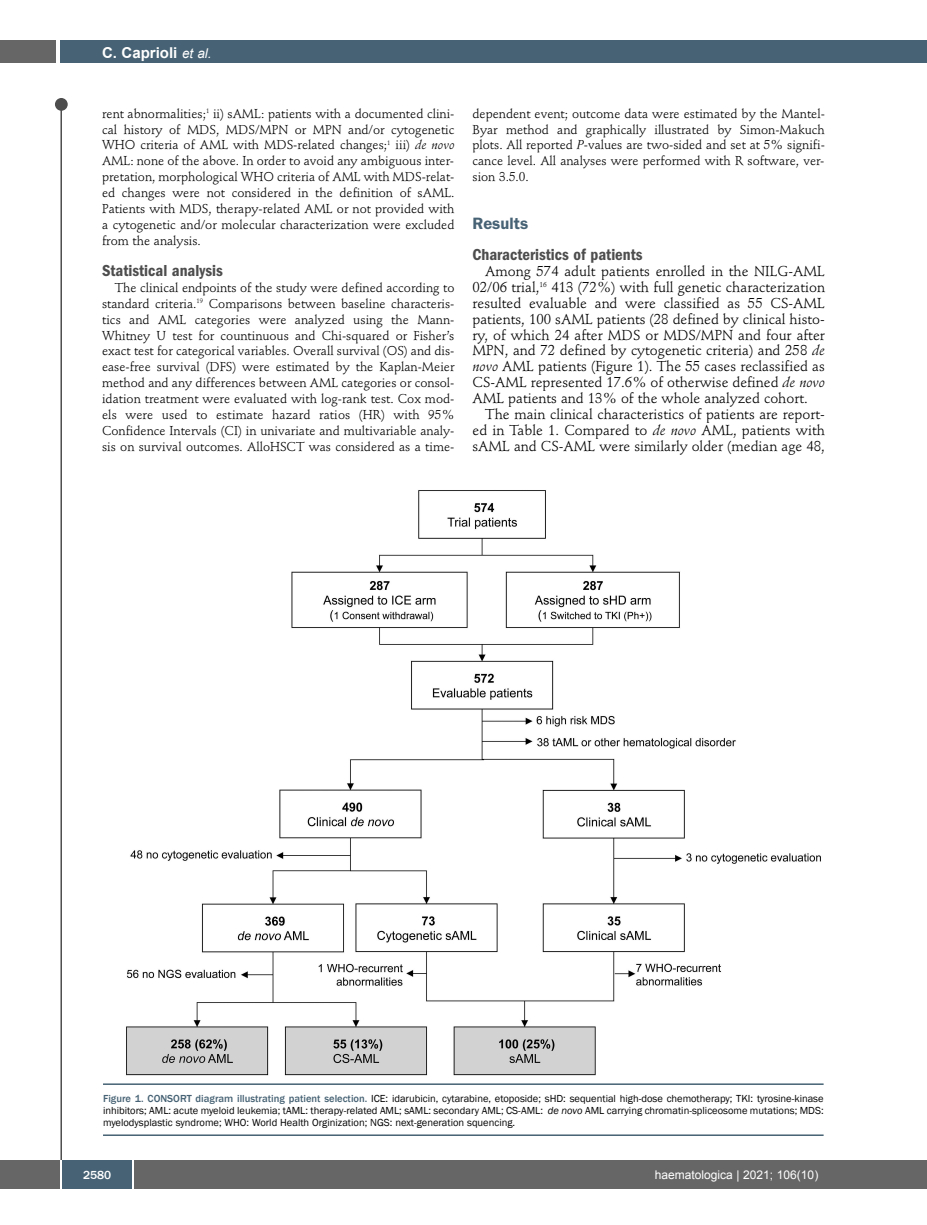
<style>
.page{position:relative;width:927px;height:1225px;background:#fff}
.page>*{position:absolute;margin:0;border:0;box-sizing:border-box;transform-origin:0 0}
.t1{font:600 condensed 16.5px "Franklin Gothic";color:#4d4d4d}
.t2{font:600 16.5px "Franklin Gothic";color:#466274}
.t3{font:700 15px "Arial";color:#fff}
.t4{font:14.25px/15.9px "Stempel Schneidler";color:#000;text-align:justify}
.t5{font:12.75px/15.9px "Stempel Schneidler";color:#000;text-align:justify}
.t6{font:12px "Arial";color:#fff}
.t7{font:500 12px "Franklin Gothic";color:#fff}
.t8{font:10.5px/12px "Franklin Gothic";color:#000;text-align:justify}
.s1{font-weight:400;font-style:italic;font-size:13.5px}
.s2{font-style:italic}
.s3{font-weight:500;color:#466274}
</style>
<div class="page">
<div style="left:911px;top:40px;width:16px;height:22px;background:#466274"></div>
<div style="left:910px;top:1160px;width:17px;height:28px;background:#666"></div>
<div style="left:55px;top:98px;width:13px;height:13px;background:#4d4d4d;border-radius:50%"></div>
<hr style="left:60px;top:101px;width:2px;height:1061px;background:#4d4d4d">
<div style="left:60px;top:40px;width:852px;height:22px;background:#466274"></div>
<div style="left:0;top:40px;width:56px;height:22px;background:#666"></div>
<div style="left:0;top:1160px;width:911px;height:28px;background:#666"></div>
<div style="left:62px;top:1160px;width:71px;height:28px;background:#466274"></div>
<hr style="left:60px;top:1160px;width:2px;height:28px;background:#fff">
<svg style="left:133px;top:1160px;width:1px;height:28px"></svg>
<img style="left:126px;top:490px;width:695px;height:586px">
<hr style="left:103px;top:1083px;width:721px;height:2px;background:#466274">
<hr style="left:103px;top:1134px;width:721px;height:2px;background:#466274">
<p class="t3" style="left:102px;top:44px;width:111px">C. Caprioli <span class="s1">et al.</span></p>
<p class="t5" style="left:102px;top:107px;width:354px">rent abnormalities;<sup>1</sup> ii) sAML: patients with a documented clini&shy;cal history of MDS, MDS/MPN or MPN and/or cytogenetic WHO criteria of AML with MDS-related changes;<sup>1</sup> iii) <span class="s2">de novo </span>AML: none of the above. In order to avoid any ambiguous inter&shy;pretation, morphological WHO criteria of AML with MDS-relat&shy;ed changes were not considered in the definition of sAML.<br>Patients with MDS, therapy-related AML or not provided with a cytogenetic and/or molecular characterization were excluded from the analysis.</p>
<p class="t1" style="left:102px;top:265px;width:122px">Statistical analysis</p>
<p class="t5" style="left:102px;top:281px;width:354px;text-indent:13px">The clinical endpoints of the study were defined according to standard criteria.<sup>19</sup> Comparisons between baseline characteris&shy;tics and AML categories were analyzed using the Mann-Whitney U test for countinuous and Chi-squared or Fisher’s exact test for categorical variables. Overall survival (OS) and dis&shy;ease-free survival (DFS) were estimated by the Kaplan-Meier method and any differences between AML categories or consol&shy;idation treatment were evaluated with log-rank test. Cox mod&shy;els were used to estimate hazard ratios (HR) with 95% Confidence Intervals (CI) in univariate and multivariable analy&shy;sis on survival outcomes. AlloHSCT was considered as a time-</p>
<p class="t5" style="left:472px;top:107px;width:354px">dependent event; outcome data were estimated by the Mantel-Byar method and graphically illustrated by Simon-Makuch plots. All reported <span class="s2">P</span>-values are two-sided and set at 5% signifi&shy;cance level. All analyses were performed with R software, ver&shy;sion 3.5.0.</p>
<p class="t2" style="left:472px;top:218px;width:57px">Results</p>
<p class="t1" style="left:472px;top:249px;width:172px">Characteristics of patients</p>
<p class="t4" style="left:472px;top:265px;width:354px;text-indent:13px">Among 574 adult patients enrolled in the NILG-AML 02/06 trial,<sup>16</sup> 413 (72%) with full genetic characterization resulted evaluable and were classified as 55 CS-AML patients, 100 sAML patients (28 defined by clinical histo&shy;ry, of which 24 after MDS or MDS/MPN and four after MPN, and 72 defined by cytogenetic criteria) and 258 <span class="s2">de novo</span> AML patients (Figure 1). The 55 cases reclassified as CS-AML represented 17.6% of otherwise defined <span class="s2">de novo </span>AML patients and 13% of the whole analyzed cohort.</p>
<p class="t4" style="left:472px;top:407px;width:354px;text-indent:13px">The main clinical characteristics of patients are report&shy;ed in Table 1. Compared to <span class="s2">de novo</span> AML, patients with sAML and CS-AML were similarly older (median age 48,</p>
<p class="t8" style="left:103px;top:1092px;width:722px"><span class="s3">Figure 1. CONSORT diagram illustrating patient selection.</span> ICE: idarubicin, cytarabine, etoposide; sHD: sequential high-dose chemotherapy; TKI: tyrosine-kinase inhibitors; AML: acute myeloid leukemia; tAML: therapy-related AML; sAML: secondary AML; CS-AML: <span class="s2">de novo</span> AML carrying chromatin-spliceosome mutations; MDS: myelodysplastic syndrome; WHO: World Health Orginization; NGS: next-generation squencing.</p>
<p class="t7" style="left:83px;top:1167px;width:30px">2580</p>
<p class="t6" style="left:655px;top:1168px;width:165px">haematologica | 2021; 106(10)</p>
</div>
